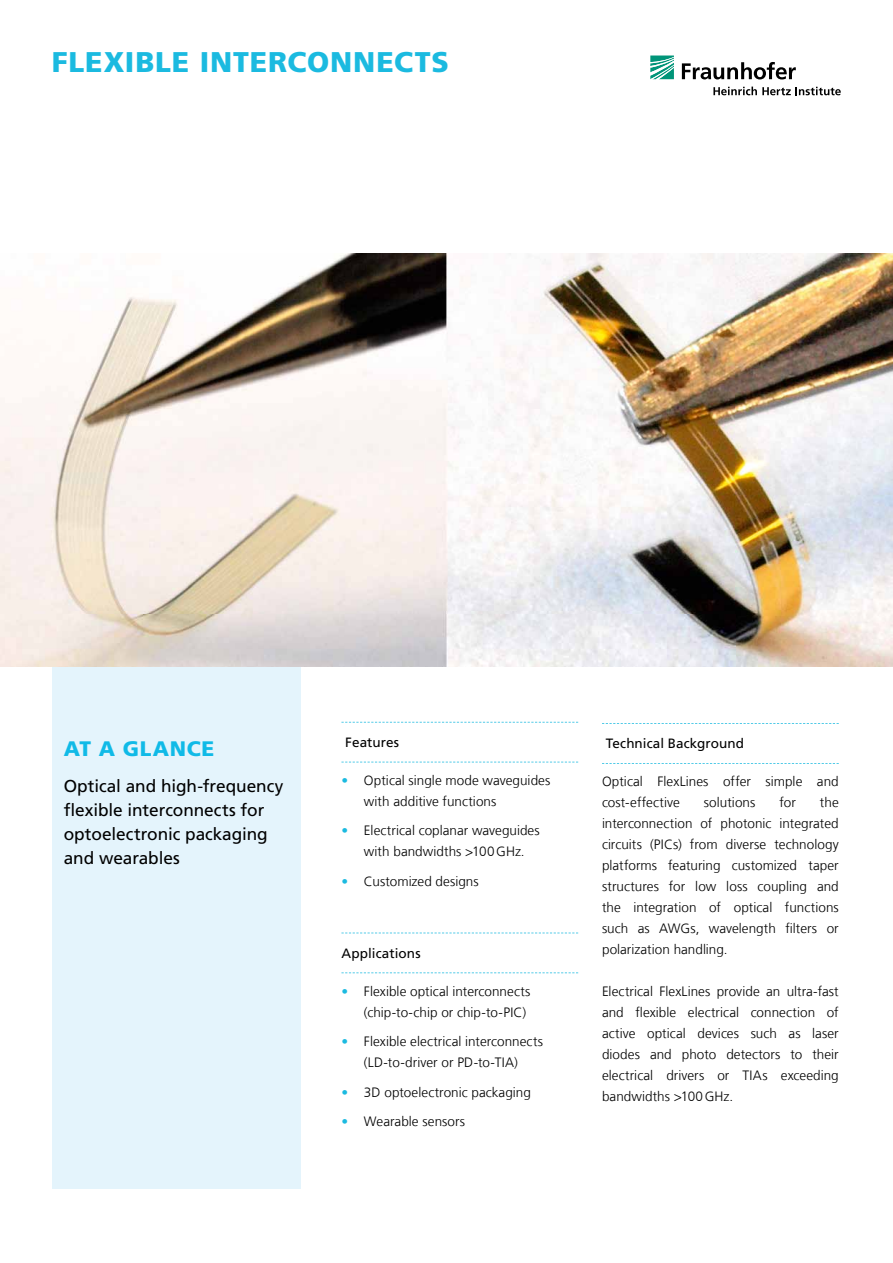
<style>
.page{position:relative;width:893px;height:1263px;background:#fff}
.page>*{position:absolute;margin:0;border:0;box-sizing:border-box;transform-origin:0 0}
.t1{font:900 28.5px "Frutiger LT Com";letter-spacing:.03em;color:#1bbae0}
.t2{font:900 21px "Frutiger LT Com";letter-spacing:.03em;color:#10bae7}
.t3{font:17.25px/24px "Frutiger LT Com";letter-spacing:-.005em;color:#000}
.t4{font:300 13.5px/29.5px "Frutiger LT Com";letter-spacing:.005em;color:#000}
.t5{font:13.5px "Frutiger LT Com";letter-spacing:.005em;color:#000}
.t6{font:300 13.5px "Frutiger LT Com";color:#1bbae0}
</style>
<div class="page">
<div style="left:52px;top:666px;width:249px;height:522px;background:#e4f4fc"></div>
<img style="left:0;top:254px;width:893px;height:412px">
<svg style="left:602px;top:723px;width:237px;height:1px"></svg>
<svg style="left:602px;top:763px;width:237px;height:1px"></svg>
<svg style="left:341px;top:722px;width:237px;height:1px"></svg>
<svg style="left:341px;top:762px;width:237px;height:1px"></svg>
<svg style="left:341px;top:933px;width:237px;height:1px"></svg>
<svg style="left:341px;top:972px;width:237px;height:1px"></svg>
<svg style="left:650px;top:56px;width:24px;height:23px"></svg>
<svg style="left:682px;top:62px;width:114px;height:17px"></svg>
<svg style="left:713px;top:87px;width:128px;height:8px"></svg>
<h1 class="t1" style="left:52px;top:45px;width:399px">FLEXIBLE INTERCONNECTS</h1>
<h2 class="t2" style="left:64px;top:736px;width:152px">AT A GLANCE</h2>
<p class="t3" style="left:64px;top:774px;width:221px">Optical and high-frequency flexible interconnects for optoelectronic packaging and wearables</p>
<p class="t5" style="left:345px;top:734px;width:56px">Features</p>
<p class="t4" style="left:364px;top:765px;width:188px">Optical single mode waveguides</p>
<p class="t6" style="left:341px;top:772px;width:8px">•</p>
<p class="t6" style="left:341px;top:823px;width:8px">•</p>
<p class="t6" style="left:341px;top:873px;width:8px">•</p>
<p class="t4" style="left:364px;top:786px;width:177px">with additive functions<br>Electrical coplanar waveguides</p>
<p class="t4" style="left:364px;top:837px;width:162px">with bandwidths &gt;100GHz.<br>Customized designs</p>
<p class="t5" style="left:341px;top:945px;width:81px">Applications</p>
<p class="t4" style="left:364px;top:976px;width:168px">Flexible optical interconnects</p>
<p class="t6" style="left:341px;top:983px;width:8px">•</p>
<p class="t6" style="left:341px;top:1033px;width:8px">•</p>
<p class="t6" style="left:341px;top:1084px;width:8px">•</p>
<p class="t6" style="left:341px;top:1113px;width:8px">•</p>
<p class="t4" style="left:364px;top:997px;width:181px">(chip-to-chip or chip-to-PIC(<br>Flexible electrical interconnects</p>
<p class="t4" style="left:364px;top:1048px;width:168px">(LD-to-driver or PD-to-TIA(<br>D3 optoelectronic packaging</p>
<p class="t4" style="left:364px;top:1107px;width:103px">Wearable sensors</p>
<p class="t5" style="left:606px;top:736px;width:140px">Technical Background</p>
<p class="t4" style="left:602px;top:767px;width:42px">Optical</p>
<p class="t4" style="left:657px;top:767px;width:53px">FlexLines</p>
<p class="t4" style="left:723px;top:767px;width:29px">offer</p>
<p class="t4" style="left:765px;top:767px;width:38px">simple</p>
<p class="t4" style="left:817px;top:767px;width:23px">and</p>
<p class="t4" style="left:602px;top:788px;width:79px">cost-effective</p>
<p class="t4" style="left:704px;top:788px;width:53px">solutions</p>
<p class="t4" style="left:779px;top:788px;width:18px">for</p>
<p class="t4" style="left:820px;top:788px;width:20px">the</p>
<p class="t4" style="left:602px;top:809px;width:92px">interconnection</p>
<p class="t4" style="left:700px;top:809px;width:13px">of</p>
<p class="t4" style="left:720px;top:809px;width:53px">photonic</p>
<p class="t4" style="left:780px;top:809px;width:61px">integrated</p>
<p class="t4" style="left:602px;top:830px;width:41px">circuits</p>
<p class="t4" style="left:650px;top:830px;width:33px">(PICs)</p>
<p class="t4" style="left:690px;top:830px;width:29px">from</p>
<p class="t4" style="left:726px;top:830px;width:42px">diverse</p>
<p class="t4" style="left:774px;top:830px;width:66px">technology</p>
<p class="t4" style="left:602px;top:851px;width:57px">platforms</p>
<p class="t4" style="left:602px;top:872px;width:58px">structures</p>
<p class="t4" style="left:668px;top:851px;width:54px">featuring</p>
<p class="t4" style="left:732px;top:851px;width:67px">customized</p>
<p class="t4" style="left:808px;top:851px;width:32px">taper</p>
<p class="t4" style="left:669px;top:872px;width:18px">for</p>
<p class="t4" style="left:695px;top:872px;width:23px">low</p>
<p class="t4" style="left:726px;top:872px;width:23px">loss</p>
<p class="t4" style="left:758px;top:872px;width:51px">coupling</p>
<p class="t4" style="left:817px;top:872px;width:23px">and</p>
<p class="t4" style="left:602px;top:893px;width:20px">the</p>
<p class="t4" style="left:633px;top:893px;width:65px">integration</p>
<p class="t4" style="left:709px;top:893px;width:13px">of</p>
<p class="t4" style="left:734px;top:893px;width:40px">optical</p>
<p class="t4" style="left:785px;top:893px;width:55px">functions</p>
<p class="t4" style="left:602px;top:918px;width:127px;line-height:21px">such<br>polarization handling.</p>
<p class="t4" style="left:709px;top:914px;width:68px">wavelength</p>
<p class="t4" style="left:659px;top:914px;width:42px">AWGs,</p>
<p class="t4" style="left:638px;top:914px;width:14px">as</p>
<p class="t4" style="left:785px;top:914px;width:33px">filters</p>
<p class="t4" style="left:827px;top:914px;width:14px">or</p>
<p class="t4" style="left:602px;top:977px;width:53px">Electrical</p>
<p class="t4" style="left:659px;top:977px;width:53px">FlexLines</p>
<p class="t4" style="left:717px;top:977px;width:44px">provide</p>
<p class="t4" style="left:766px;top:977px;width:16px">an</p>
<p class="t4" style="left:787px;top:977px;width:54px">ultra-fast</p>
<p class="t4" style="left:602px;top:998px;width:23px">and</p>
<p class="t4" style="left:635px;top:998px;width:42px">flexible</p>
<p class="t4" style="left:688px;top:998px;width:53px">electrical</p>
<p class="t4" style="left:751px;top:998px;width:66px">connection</p>
<p class="t4" style="left:827px;top:998px;width:13px">of</p>
<p class="t4" style="left:602px;top:1019px;width:35px">active</p>
<p class="t4" style="left:647px;top:1019px;width:40px">optical</p>
<p class="t4" style="left:697px;top:1019px;width:43px">devices</p>
<p class="t4" style="left:751px;top:1019px;width:28px">such</p>
<p class="t4" style="left:789px;top:1019px;width:14px">as</p>
<p class="t4" style="left:812px;top:1019px;width:28px">laser</p>
<p class="t4" style="left:602px;top:1040px;width:39px">diodes</p>
<p class="t4" style="left:650px;top:1040px;width:23px">and</p>
<p class="t4" style="left:682px;top:1040px;width:36px">photo</p>
<p class="t4" style="left:726px;top:1040px;width:56px">detectors</p>
<p class="t4" style="left:790px;top:1040px;width:13px">to</p>
<p class="t4" style="left:812px;top:1040px;width:28px">their</p>
<p class="t4" style="left:602px;top:1065px;width:133px;line-height:21px">electrical<br>bandwidths &gt;100GHz.</p>
<p class="t4" style="left:666px;top:1061px;width:39px">drivers</p>
<p class="t4" style="left:717px;top:1061px;width:14px">or</p>
<p class="t4" style="left:743px;top:1061px;width:27px">TIAs</p>
<p class="t4" style="left:781px;top:1061px;width:59px">exceeding</p>
</div>
